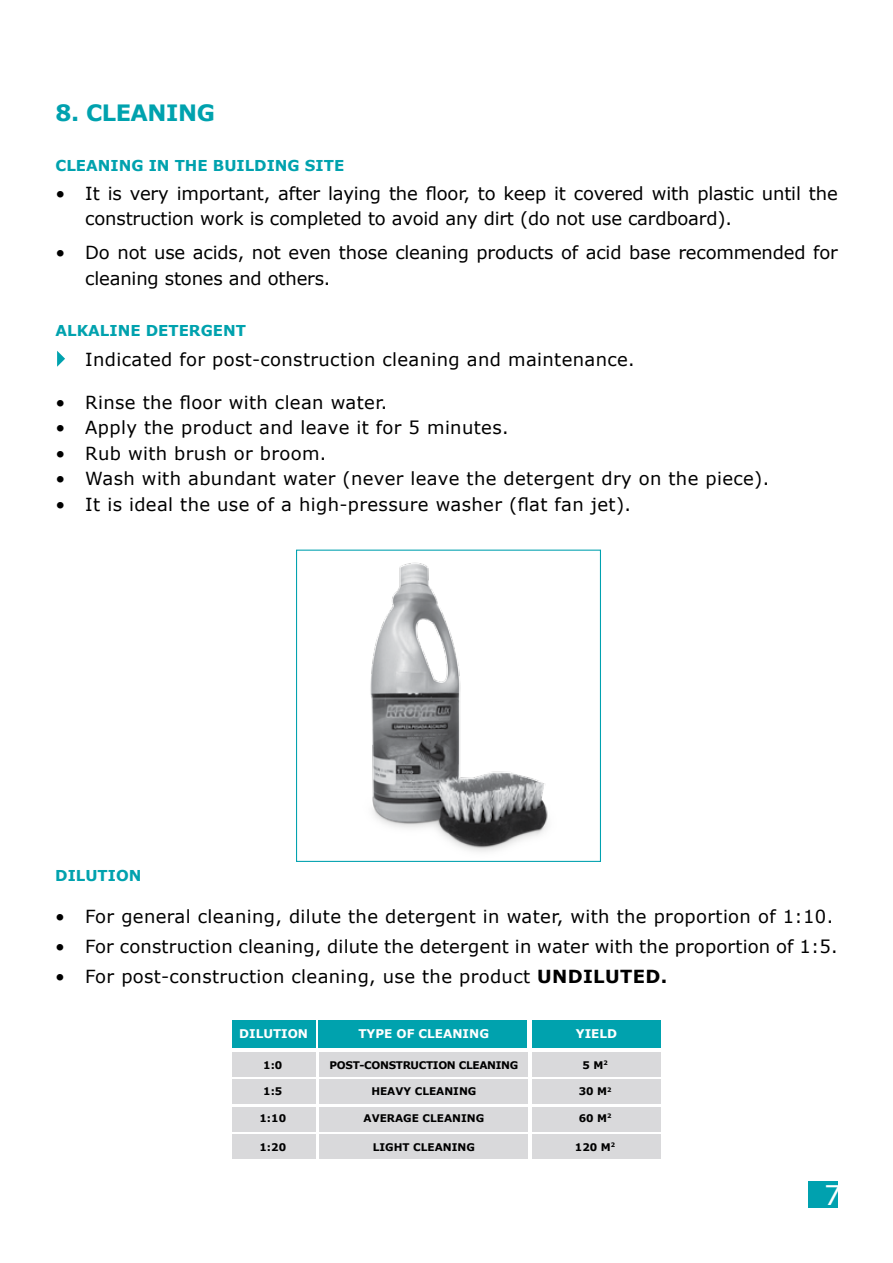
<style>
.page{position:relative;width:893px;height:1263px;background:#fff}
.page>*{position:absolute;margin:0;border:0;box-sizing:border-box;transform-origin:0 0}
.t1{font:27px "Verdana";color:#fff}
.t2{font:700 22.5px "Verdana";letter-spacing:-.02em;color:#00a2ae}
.t3{font:18px "Verdana";letter-spacing:.02em;color:#000}
.t4{font:18px/25.5px "Verdana";letter-spacing:-.01em;color:#000}
.t5{font:700 15px "Verdana";color:#00a2ae}
.t6{font:700 12px "Verdana";color:#fff}
.t7{font:700 10.5px "Verdana";color:#000}
.s1{color:#00a1af}
.s2{font-weight:700}
</style>
<div class="page">
<div style="left:807px;top:1181px;width:30px;height:27px;background:#00a1af"></div>
<img style="left:370px;top:562px;width:178px;height:290px">
<div style="left:296px;top:550px;width:305px;height:312px;border:1px solid #00a1af"></div>
<svg style="left:57px;top:351px;width:8px;height:16px"></svg>
<div style="left:232px;top:1020px;width:84px;height:28px;background:#00a2ae"></div>
<div style="left:232px;top:1052px;width:84px;height:24px;background:#d9d9db"></div>
<div style="left:232px;top:1080px;width:84px;height:24px;background:#d9d9db"></div>
<div style="left:232px;top:1107px;width:84px;height:24px;background:#d9d9db"></div>
<div style="left:232px;top:1134px;width:84px;height:25px;background:#d9d9db"></div>
<div style="left:319px;top:1020px;width:208px;height:27px;background:#00a2ae"></div>
<div style="left:320px;top:1052px;width:208px;height:24px;background:#d9d9db"></div>
<div style="left:320px;top:1080px;width:208px;height:24px;background:#d9d9db"></div>
<div style="left:320px;top:1107px;width:208px;height:24px;background:#d9d9db"></div>
<div style="left:320px;top:1134px;width:208px;height:25px;background:#d9d9db"></div>
<div style="left:533px;top:1020px;width:128px;height:27px;background:#00a2ae"></div>
<div style="left:532px;top:1052px;width:129px;height:24px;background:#d9d9db"></div>
<div style="left:532px;top:1080px;width:129px;height:24px;background:#d9d9db"></div>
<div style="left:532px;top:1107px;width:129px;height:24px;background:#d9d9db"></div>
<div style="left:532px;top:1134px;width:129px;height:25px;background:#d9d9db"></div>
<p class="t2" style="left:56px;top:97px;width:161px"><span class="s1">8.</span> CLEANING</p>
<p class="t5" style="left:56px;top:155px;width:290px">CLEANING IN THE BUILDING SITE</p>
<p class="t4" style="left:85px;top:180px;width:754px;text-indent:-30px">• It is very important, after laying the floor, to keep it covered with plastic until the construction work is completed to avoid any dirt (do not use cardboard).</p>
<p class="t4" style="left:85px;top:240px;width:754px;text-indent:-30px">• Do not use acids, not even those cleaning products of acid base recommended for cleaning stones and others.</p>
<p class="t5" style="left:56px;top:320px;width:192px">ALKALINE DETERGENT</p>
<p class="t3" style="left:85px;top:347px;width:551px">Indicated for post-construction cleaning and maintenance.</p>
<p class="t3" style="left:56px;top:390px;width:333px">• Rinse the floor with clean water.</p>
<p class="t3" style="left:56px;top:415px;width:455px">• Apply the product and leave it for 5 minutes.</p>
<p class="t3" style="left:56px;top:441px;width:272px">• Rub with brush or broom.</p>
<p class="t3" style="left:56px;top:466px;width:715px">• Wash with abundant water (never leave the detergent dry on the piece).</p>
<p class="t3" style="left:56px;top:492px;width:577px">• It is ideal the use of a high-pressure washer (flat fan jet).</p>
<p class="t5" style="left:55px;top:865px;width:88px">DILUTION</p>
<p class="t3" style="left:55px;top:904px;width:779px">• For general cleaning, dilute the detergent in water, with the proportion of 1:10.</p>
<p class="t3" style="left:55px;top:934px;width:784px">• For construction cleaning, dilute the detergent in water with the proportion of 1:5.</p>
<p class="t3" style="left:55px;top:964px;width:613px">• For post-construction cleaning, use the product <span class="s2">UNDILUTED.</span></p>
<p class="t6" style="left:239px;top:1025px;width:20px">DILUTION</p>
<p class="t7" style="left:263px;top:1057px;width:21px">1:0</p>
<p class="t7" style="left:330px;top:1057px;width:16px">POST</p>
<p class="t7" style="left:359px;top:1057px;width:21px">-CONSTRU</p>
<p class="t7" style="left:419px;top:1057px;width:16px">CTION</p>
<p class="t7" style="left:459px;top:1057px;width:37px">CLEANING</p>
<p class="t7" style="left:582px;top:1057px;width:27px">5 M<sup>2</sup></p>
<p class="t7" style="left:579px;top:1084px;width:34px">30 M<sup>2</sup></p>
<p class="t7" style="left:579px;top:1110px;width:34px">60 M<sup>2</sup></p>
<p class="t7" style="left:575px;top:1139px;width:42px">120 M<sup>2</sup></p>
<p class="t6" style="left:358px;top:1025px;width:18px">TYPE</p>
<p class="t6" style="left:396px;top:1025px;width:66px">OF CLEANING</p>
<p class="t6" style="left:576px;top:1025px;width:18px">YIELD</p>
<p class="t7" style="left:371px;top:1084px;width:52px">HEAVY CLE</p>
<p class="t7" style="left:436px;top:1084px;width:17px">ANING</p>
<p class="t7" style="left:364px;top:1110px;width:67px">AVERAGE CLE</p>
<p class="t7" style="left:444px;top:1110px;width:17px">ANING</p>
<p class="t7" style="left:373px;top:1139px;width:16px">LIGHT</p>
<p class="t7" style="left:413px;top:1139px;width:8px">CLE</p>
<p class="t7" style="left:435px;top:1139px;width:17px">ANING</p>
<p class="t7" style="left:263px;top:1084px;width:21px">1:5</p>
<p class="t7" style="left:260px;top:1110px;width:28px">1:10</p>
<p class="t7" style="left:260px;top:1139px;width:28px">1:20</p>
<h1 class="t1" style="left:824px;top:1177px;width:19px">7</h1>
</div>
